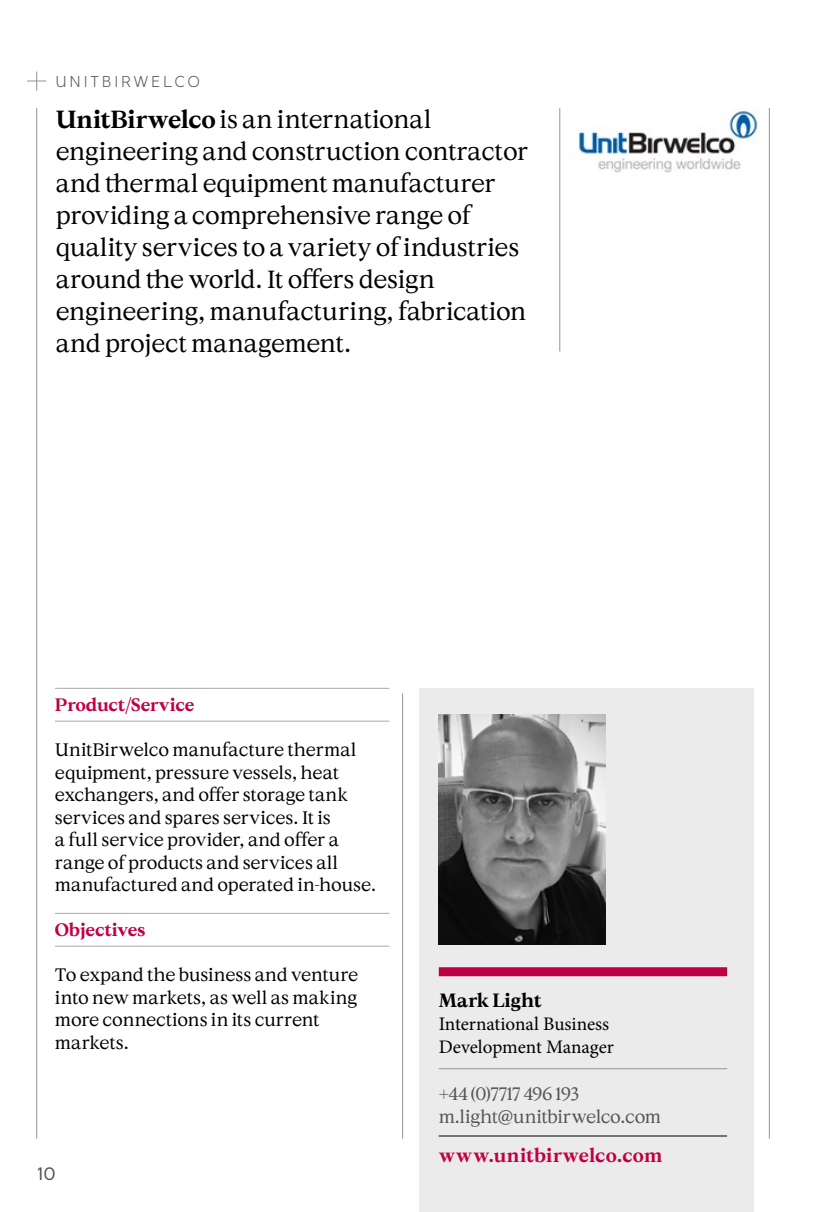
<style>
.page{position:relative;width:830px;height:1212px;background:#fff}
.page>*{position:absolute;margin:0;border:0;box-sizing:border-box;transform-origin:0 0}
.StandFirst_Serif_16{font:24.75px/31.9px "Cymru Serif";letter-spacing:-.015em;color:#000}
._03_Name_Line{font:19.12px/22.9px "Minion Pro";letter-spacing:-.005em;color:#000}
.URL{font:700 19.12px "Cymru Serif";letter-spacing:.015em;color:#c00045}
.StandFirst_Serif_16-2{font:700 19.12px "Cymru Serif";letter-spacing:.005em;color:#000}
._02_Body{font:18px/22.5px "Wales Serif";letter-spacing:-.01em;color:#000}
._02_Body-2{font:18px/22.9px "Wales Serif";letter-spacing:-.025em;color:#555}
._01_Red_Title_Line{font:700 18px "Cymru Serif";letter-spacing:-.01em;color:#c00045}
.t1{font:18px "Wales Sans Body";color:#555}
.t2{font:300 15.75px "Wales Sans Headline";letter-spacing:.215em;color:#555}
.s1{font-weight:700}
.s2{font-family:"Wales Serif"}
</style>
<div class="page">
<hr style="left:55px;top:688px;width:334px;height:1px;background:#aaa">
<hr style="left:55px;top:721px;width:334px;height:1px;background:#aaa">
<hr style="left:55px;top:913px;width:334px;height:1px;background:#aaa">
<hr style="left:55px;top:946px;width:334px;height:1px;background:#aaa">
<hr style="left:402px;top:693px;width:1px;height:446px;background:#939393">
<hr style="left:768px;top:108px;width:1px;height:1031px;background:#939393">
<hr style="left:36px;top:108px;width:1px;height:1031px;background:#939393">
<svg style="left:27px;top:71px;width:19px;height:20px"></svg>
<hr style="left:559px;top:108px;width:1px;height:243px;background:#939393">
<img style="left:578px;top:108px;width:180px;height:65px">
<div style="left:419px;top:689px;width:334px;height:523px;background:#ebebeb"></div>
<div style="left:438px;top:967px;width:288px;height:9px;background:#c00045"></div>
<img style="left:438px;top:715px;width:167px;height:229px">
<hr style="left:438px;top:1068px;width:288px;height:1px;background:#939393">
<hr style="left:438px;top:1135px;width:288px;height:1px;background:#000">
<p class="t2" style="left:56px;top:71px;width:145px">UNITBIRWELCO</p>
<p class="StandFirst_Serif_16" style="left:56px;top:103px;width:474px"><span class="s1">UnitBirwelco</span> is an international engineering and construction contractor and thermal equipment manufacturer providing a comprehensive range of quality services to a variety of industries around the world. It offers design engineering, manufacturing, fabrication and project management.</p>
<p class="_01_Red_Title_Line" style="left:55px;top:694px;width:141px">Pro<span class="s2">d</span>uct/Service</p>
<p class="_02_Body" style="left:55px;top:738px;width:323px">UnitBirwelco manufacture thermal equipment, pressure vessels, heat exchangers, and offer storage tank services and spares services. It is<br>a full service provider, and offer a range of products and services all manufactured and operated in-house.</p>
<p class="_01_Red_Title_Line" style="left:55px;top:919px;width:92px">Objectives</p>
<p class="_02_Body" style="left:55px;top:963px;width:305px">To expand the business and venture into new markets, as well as making more connections in its current markets.</p>
<p class="t1" style="left:38px;top:1163px;width:19px">10</p>
<p class="StandFirst_Serif_16-2" style="left:438px;top:989px;width:105px">Mark Light</p>
<p class="_03_Name_Line" style="left:438px;top:1012px;width:177px">International Business<br>Development Manager</p>
<p class="_02_Body-2" style="left:438px;top:1082px;width:224px">+44 (0)7717 496 193 m.light@unitbirwelco.com</p>
<p class="URL" style="left:438px;top:1143px;width:225px">www.unitbirwelco.com</p>
</div>
